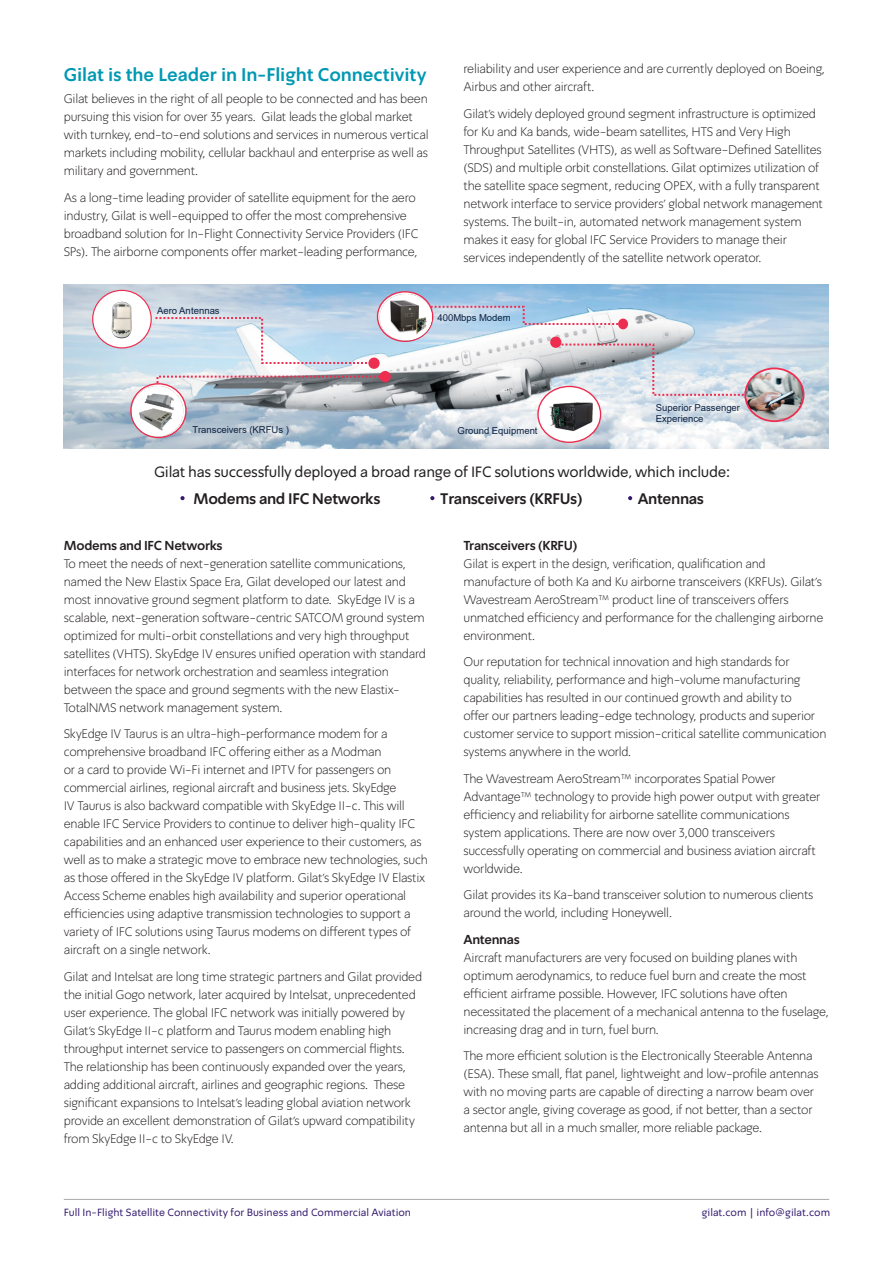
<style>
.page{position:relative;width:893px;height:1263px;background:#fff}
.page>*{position:absolute;margin:0;border:0;box-sizing:border-box;transform-origin:0 0}
.t1{font:700 18px "Simpler Pro";letter-spacing:-.005em;color:#0098b3}
.t2{font:15px/27px "Simpler Pro";letter-spacing:-.02em;color:#231f20}
.t3{font:700 15px "Simpler Pro";letter-spacing:-.02em;color:#231f20}
.t4{font:300 12.75px/18px "Simpler Pro";letter-spacing:-.02em;color:#231f20}
.t5{font:10.5px "Simpler Pro";color:#331a6f}
.t6{font:9.6px/11.4px "Arial";letter-spacing:.005em;color:#0d2242}
.s1{font-weight:700}
</style>
<div class="page">
<img style="left:64px;top:285px;width:765px;height:163px">
<img style="left:182px;top:307px;width:512px;height:105px">
<div style="left:93px;top:290px;width:58px;height:58px;background:#fff;border-radius:50%"></div>
<div style="left:92px;top:290px;width:60px;height:58px;border:1px solid #ed2e50;border-radius:50%"></div>
<svg style="left:538px;top:386px;width:63px;height:56px"></svg>
<img style="left:542px;top:396px;width:60px;height:40px">
<svg style="left:153px;top:316px;width:218px;height:49px;background:#ceddec"></svg>
<svg style="left:156px;top:375px;width:226px;height:12px;background:#a0949a"></svg>
<img style="left:111px;top:301px;width:21px;height:37px">
<div style="left:368px;top:358px;width:12px;height:11px;background:#ed2e50;border-radius:50%"></div>
<div style="left:380px;top:371px;width:11px;height:11px;background:#ed2e50;border-radius:50%"></div>
<div style="left:618px;top:319px;width:10px;height:10px;background:#ed2e50;border-radius:50%"></div>
<svg style="left:432px;top:305px;width:188px;height:21px"></svg>
<div style="left:377px;top:291px;width:56px;height:51px;border:1px solid #ed2e50;border-radius:50%"></div>
<img style="left:380px;top:293px;width:52px;height:48px">
<div style="left:130px;top:383px;width:57px;height:55px;border:1px solid #ed2e50;border-radius:50%"></div>
<img style="left:131px;top:385px;width:53px;height:52px">
<svg style="left:559px;top:343px;width:188px;height:54px;background:#cdd2da"></svg>
<div style="left:550px;top:337px;width:11px;height:11px;background:#ed2e50;border-radius:50%"></div>
<img style="left:745px;top:368px;width:58px;height:53px">
<div style="left:744px;top:367px;width:60px;height:55px;border:2px solid #ed2e50;border-radius:50%"></div>
<svg style="left:180px;top:496px;width:5px;height:4px"></svg>
<svg style="left:430px;top:496px;width:4px;height:4px"></svg>
<svg style="left:628px;top:496px;width:4px;height:4px"></svg>
<hr style="left:64px;top:1199px;width:765px;height:1px;background:#a8a9ad">
<p class="t1" style="left:64px;top:63px;width:364px">Gilat is the Leader in In-Flight Connectivity</p>
<p class="t4" style="left:64px;top:90px;width:366px">Gilat believes in the right of all people to be connected and has been pursuing this vision for over 35 years. Gilat leads the global market with turnkey, end-to-end solutions and services in numerous vertical markets including mobility, cellular backhaul and enterprise as well as military and government.</p>
<p class="t4" style="left:64px;top:188px;width:356px">As a long-time leading provider of satellite equipment for the aero industry, Gilat is well-equipped to offer the most comprehensive broadband solution for In-Flight Connectivity Service Providers (IFC SPs .) The airborne components offer market-leading performance,</p>
<p class="t4" style="left:463px;top:60px;width:363px">reliability and user experience and are currently deployed on Boeing,<br>Airbus and other aircraft.</p>
<p class="t4" style="left:463px;top:104px;width:361px">Gilats’ widely deployed ground segment infrastructure is optimized for Ku and Ka bands, wide-beam satellites, HTS and Very High Throughput Satellites (VHTS ,) as well as Software-Defined Satellites (SDS) and multiple orbit constellations. Gilat optimizes utilization of the satellite space segment, reducing OPEX, with a fully transparent network interface to service providers’ global network management systems. The built-in, automated network management system makes it easy for global IFC Service Providers to manage their services independently of the satellite network operator.</p>
<p class="t6" style="left:157px;top:304px;width:64px">Aero Antennas</p>
<p class="t6" style="left:437px;top:312px;width:75px">400Mbps Modem</p>
<p class="t6" style="left:193px;top:424px;width:98px">Transceivers (KRFUs (</p>
<p class="t6" style="left:458px;top:425px;width:82px">Ground Equipment</p>
<p class="t6" style="left:656px;top:402px;width:86px">Superior Passenger<br>Experience</p>
<p class="t2" style="left:638px;top:458px;width:94px;text-indent:-483px">Gilat has successfully deployed a broad range of IFC solutions worldwide, which include:<br><span class="s1">Antennas</span></p>
<p class="t3" style="left:193px;top:489px;width:189px">Modems and IFC Networks</p>
<p class="t3" style="left:440px;top:489px;width:144px">Transceivers (KRFUs)</p>
<p class="t4" style="left:64px;top:536px;width:364px"><span class="s1">Modems and IFC Networks<br></span>To meet the needs of next-generation satellite communications, named the New Elastix Space Era, Gilat developed our latest and most innovative ground segment platform to date. SkyEdge IV is a scalable, next-generation software-centric SATCOM ground system optimized for multi-orbit constellations and very high throughput satellites (VHTS .) SkyEdge IV ensures unified operation with standard interfaces for network orchestration and seamless integration</p>
<p class="t4" style="left:64px;top:698px;width:220px">TotalNMS network management system.</p>
<p class="t4" style="left:64px;top:680px;width:338px">between the space and ground segments with the new Elastix-</p>
<p class="t4" style="left:64px;top:725px;width:365px">SkyEdge IV Taurus is an ultra-high-performance modem for a comprehensive broadband IFC offering either as a Modman<br>or a card to provide Wi-Fi internet and IPTV for passengers on commercial airlines, regional aircraft and business jets. SkyEdge<br>IV Taurus is also backward compatible with SkyEdge .c-I I This will enable IFC Service Providers to continue to deliver high-quality IFC capabilities and an enhanced user experience to their customers, as well as to make a strategic move to embrace new technologies, such as those offered in the SkyEdge IV platform. Gilats’ SkyEdge IV Elastix Access Scheme enables high availability and superior operational efficiencies using adaptive transmission technologies to support a variety of IFC solutions using Taurus modems on different types of aircraft on a single network.</p>
<p class="t4" style="left:64px;top:967px;width:360px">Gilat and Intelsat are long time strategic partners and Gilat provided the initial Gogo network, later acquired by Intelsat, unprecedented user experience. The global IFC network was initially powered by Gilats’ SkyEdge c-I I platform and Taurus modem enabling high throughput internet service to passengers on commercial flights.<br>The relationship has been continuously expanded over the years, adding additional aircraft, airlines and geographic regions. These significant expansions to Intelsats’ leading global aviation network provide an excellent demonstration of Gilats’ upward compatibility from SkyEdge t oc-I I SkyEdge IV.</p>
<p class="t5" style="left:64px;top:1205px;width:349px">Full In-Flight Satellite Connectivity for Business and Commercial Aviation</p>
<p class="t4" style="left:463px;top:536px;width:361px"><span class="s1">Transceivers (KRFU(<br></span>Gilat is expert in the design, verification, qualification and manufacture of both Ka and Ku airborne transceivers (KRFUs .) Gilats’ Wavestream AeroStream™ product line of transceivers offers unmatched efficiency and performance for the challenging airborne environment.</p>
<p class="t4" style="left:463px;top:653px;width:365px">Our reputation for technical innovation and high standards for quality, reliability, performance and high-volume manufacturing capabilities has resulted in our continued growth and ability to<br>offer our partners leading-edge technology, products and superior customer service to support mission-critical satellite communication systems anywhere in the world.</p>
<p class="t4" style="left:463px;top:769px;width:358px">The Wavestream AeroStream™ incorporates Spatial Power Advantage™ technology to provide high power output with greater efficiency and reliability for airborne satellite communications system applications. There are now over 3,000 transceivers successfully operating on commercial and business aviation aircraft worldwide.</p>
<p class="t4" style="left:463px;top:886px;width:351px">Gilat provides its Ka-band transceiver solution to numerous clients around the world, including Honeywell.</p>
<p class="t4" style="left:463px;top:930px;width:367px"><span class="s1">Antennas<br></span>Aircraft manufacturers are very focused on building planes with optimum aerodynamics to, reduce fuel burn and create the most efficient airframe possible. However, IFC solutions have often necessitated the placement of a mechanical antenna to the fuselage, increasing drag and in turn, fuel burn.</p>
<p class="t4" style="left:463px;top:1047px;width:357px">The more efficient solution is the Electronically Steerable Antenna (ESA .) These small, flat panel, lightweight and low-profile antennas with no moving parts are capable of directing a narrow beam over a sector angle, giving coverage as good if, not better, than a sector antenna but all in a much smaller, more reliable package.</p>
<p class="t5" style="left:702px;top:1206px;width:130px">gilat.com | info@gilat.com</p>
</div>
